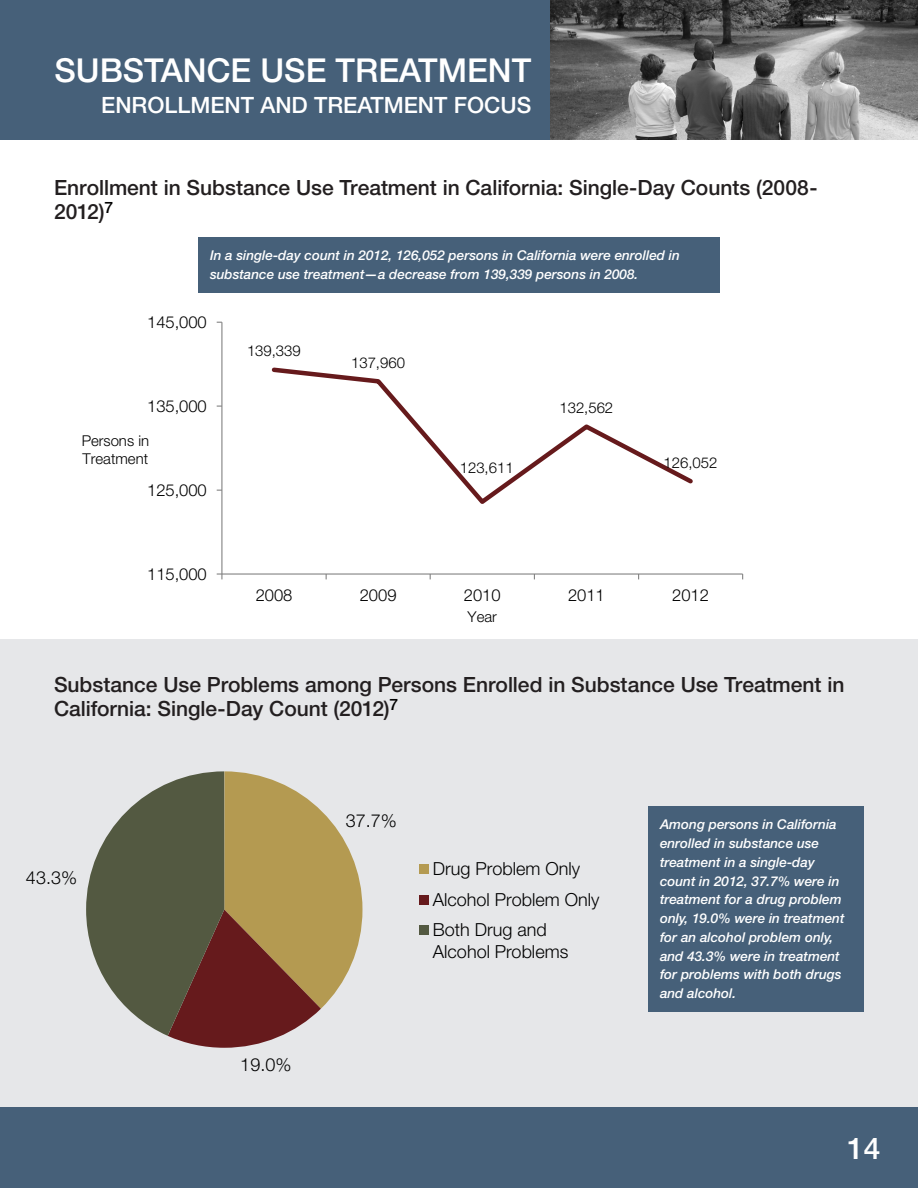
<style>
.page{position:relative;width:918px;height:1188px;background:#fff}
.page>*{position:absolute;margin:0;border:0;box-sizing:border-box;transform-origin:0 0}
.t1{font:500 33px "Helvetica Neue LT Std";color:#fff}
.t2{font:500 30px "Helvetica Neue LT Std";color:#fff}
.t3{font:500 22.5px "Helvetica Neue LT Std";color:#fff}
.t4{font:500 21px/24px "Helvetica Neue LT Std";color:#231f20}
.t5{font:300 18px/30.3px "Helvetica Neue LT Std";color:#000}
.t6{font:300 16.5px "Helvetica Neue LT Std";color:#000}
.t7{font:300 15px/17.7px "Helvetica Neue LT Std";color:#000}
.t8{font:italic 500 13.5px/18.8px "Helvetica Neue LT Std";color:#fff}
</style>
<div class="page">
<div style="left:0;top:0;width:551px;height:140px;background:#466079"></div>
<img style="left:551px;top:0;width:367px;height:140px">
<div style="left:0;top:1107px;width:918px;height:81px;background:#466079"></div>
<div style="left:0;top:639px;width:918px;height:468px;background:#e6e7e9"></div>
<div style="left:198px;top:237px;width:522px;height:56px;background:#466079"></div>
<hr style="left:221px;top:322px;width:1px;height:252px;background:#7f7f7f">
<hr style="left:222px;top:573px;width:521px;height:2px;background:#7f7f7f">
<svg style="left:217px;top:573px;width:5px;height:6px"></svg>
<svg style="left:271px;top:367px;width:422px;height:137px"></svg>
<svg style="left:86px;top:771px;width:276px;height:277px"></svg>
<div style="left:419px;top:865px;width:9px;height:9px;background:#b49a51"></div>
<div style="left:419px;top:895px;width:9px;height:9px;background:#661a1c"></div>
<div style="left:419px;top:925px;width:9px;height:10px;background:#535941"></div>
<div style="left:648px;top:806px;width:216px;height:206px;background:#466079"></div>
<h1 class="t1" style="left:54px;top:50px;width:478px">SUBSTANCE USE TREATMENT</h1>
<h2 class="t3" style="left:101px;top:92px;width:432px">ENROLLMENT AND TREATMENT FOCUS</h2>
<p class="t4" style="left:54px;top:175px;width:765px">Enrollment in Substance Use Treatment in California: Single-Day Counts (2008-<br>2012)<sup>7</sup></p>
<p class="t8" style="left:210px;top:246px;width:471px">In a single-day count in 2012, 126,052 persons in California were enrolled in substance use treatment—a decrease from 139,339 persons in 2008.</p>
<p class="t6" style="left:147px;top:312px;width:61px">145,000</p>
<p class="t6" style="left:147px;top:396px;width:61px">135,000</p>
<p class="t7" style="left:82px;top:432px;width:69px">Persons in<br>Treatment</p>
<p class="t6" style="left:147px;top:480px;width:61px">125,000</p>
<p class="t6" style="left:147px;top:564px;width:61px">115,000</p>
<p class="t7" style="left:247px;top:342px;width:55px">139,339</p>
<p class="t7" style="left:351px;top:353px;width:55px">137,960</p>
<p class="t7" style="left:460px;top:459px;width:55px">123,611</p>
<p class="t7" style="left:559px;top:399px;width:55px">132,562</p>
<p class="t7" style="left:664px;top:453px;width:55px">126,052</p>
<p class="t6" style="left:256px;top:585px;width:38px">2008</p>
<p class="t6" style="left:360px;top:585px;width:38px">2009</p>
<p class="t6" style="left:464px;top:585px;width:38px">2010</p>
<p class="t6" style="left:568px;top:585px;width:38px">2011</p>
<p class="t6" style="left:672px;top:585px;width:38px">2012</p>
<p class="t7" style="left:468px;top:608px;width:31px">Year</p>
<p class="t4" style="left:54px;top:673px;width:792px">Substance Use Problems among Persons Enrolled in Substance Use Treatment in<br>California: Single-Day Count (2012)<sup>7</sup></p>
<h3 class="t5" style="left:346px;top:805px;width:53px">37.7%</h3>
<h3 class="t5" style="left:26px;top:862px;width:53px">43.3%</h3>
<h3 class="t5" style="left:433px;top:853px;width:168px">Drug Problem Only<br>Alcohol Problem Only<br>Both Drug and</h3>
<h3 class="t5" style="left:433px;top:936px;width:137px">Alcohol Problems</h3>
<h3 class="t5" style="left:240px;top:1049px;width:53px">19.0%</h3>
<p class="t8" style="left:660px;top:815px;width:186px">Among persons in California enrolled in substance use treatment in a single-day count in 2012, 37.7% were in treatment for a drug problem only, 19.0% were in treatment for an alcohol problem only, and 43.3% were in treatment for problems with both drugs and alcohol.</p>
<h2 class="t2" style="left:847px;top:1130px;width:35px">14</h2>
</div>
